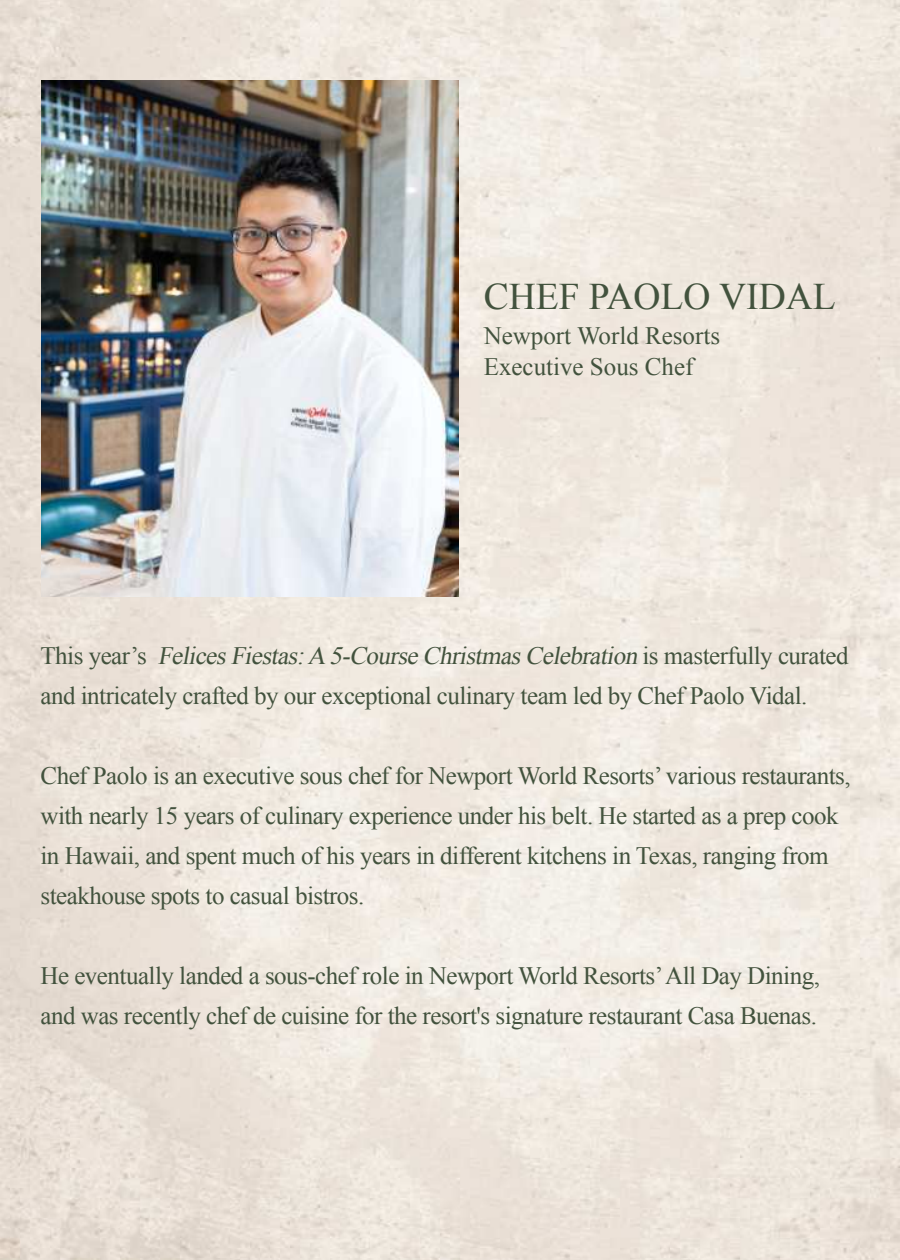
<style>
.page{position:relative;width:900px;height:1260px;background:#fff}
.page>*{position:absolute;margin:0;border:0;box-sizing:border-box;transform-origin:0 0}
.t1{font:37.5px "Times New Roman";color:#42523d}
.t2{font:25px/40px "Times New Roman";letter-spacing:-.02em;color:#42523d}
.t3{font:25px/31px "Times New Roman";color:#42523d}
.s1{font-style:italic}
</style>
<div class="page">
<img style="left:0;top:0;width:900px;height:1260px">
<img style="left:41px;top:80px;width:418px;height:516px">
<h1 class="t1" style="left:484px;top:283px;width:354px">CHEF PAOLO VIDAL</h1>
<p class="t3" style="left:484px;top:322px;width:238px">Newport World Resorts<br>Executive Sous Chef</p>
<p class="t2" style="left:40px;top:638px;width:810px">T h i s y e a r ’ s <span class="s1">FelicesFiestas:A 5-CourseChristmasCelebration</span> i s m a s t e r fu l l y c u r a t e d and intricately crafted by our exceptional culinary team led by Chef Paolo Vidal.</p>
<p class="t2" style="left:40px;top:758px;width:812px">Chef Paolo is an executive sous chef for Newport World Resorts’ various restaurants, with nearly 15 years of culinary experience under his belt. He started as a prep cook in Hawaii, and spent much of his years in different kitchens in Texas, ranging from steakhouse spots to casual bistros.</p>
<p class="t2" style="left:40px;top:955px;width:781px">He eventually landed a sous-chef role in Newport World Resorts’ All Day Dining, and was recently chef de cuisine for the resort's signature restaurant Casa Buenas.</p>
</div>
